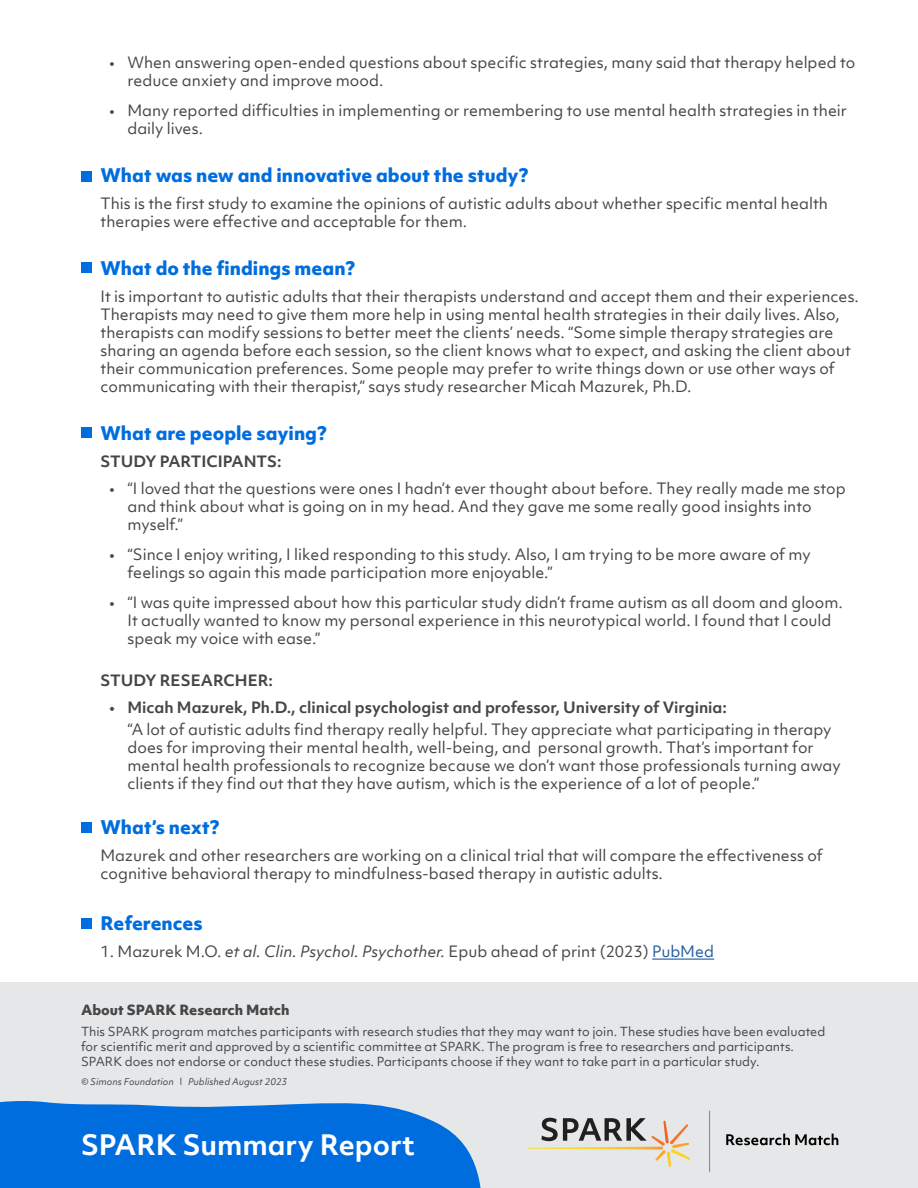
<style>
.page{position:relative;width:918px;height:1188px;background:#fff}
.page>*{position:absolute;margin:0;border:0;box-sizing:border-box;transform-origin:0 0}
.t1{font:700 27px "Objektiv Mk 2";color:#fff}
.t2{font:800 18px "Objektiv Mk 1";color:#006ddf}
.t3{font:15px/18px "Objektiv Mk 1";color:#464647}
.t4{font:700 15px "Objektiv Mk 1";color:#464647}
.t5{font:800 13.5px "Objektiv Mk 1";color:#464647}
.t6{font:12px/15px "Objektiv Mk 1";color:#464647}
.t7{font:italic 9px "Objektiv Mk 1";color:#464647}
.s1{font-style:italic}
.s2{color:#215e9e}
.s3{font-style:normal}
</style>
<div class="page">
<hr style="left:652px;top:959px;width:62px;height:1px;background:#215e9e">
<div style="left:81px;top:262px;width:11px;height:11px;background:#006ddf"></div>
<div style="left:81px;top:171px;width:11px;height:11px;background:#006ddf"></div>
<div style="left:81px;top:428px;width:11px;height:10px;background:#006ddf"></div>
<div style="left:81px;top:822px;width:11px;height:10px;background:#006ddf"></div>
<div style="left:81px;top:919px;width:11px;height:10px;background:#006ddf"></div>
<div style="left:0;top:983px;width:918px;height:205px;background:#e6e7e8"></div>
<svg style="left:528px;top:1118px;width:162px;height:49px"></svg>
<svg style="left:726px;top:1134px;width:112px;height:11px"></svg>
<hr style="left:709px;top:1111px;width:1px;height:61px;background:#808285">
<svg style="left:0;top:1101px;width:481px;height:87px;background:#1578df"></svg>
<p class="t3" style="left:128px;top:53px;width:729px;text-indent:-18px">• When answering open-ended questions about specific strategies, many said that therapy helped to reduce anxiety and improve mood.</p>
<p class="t3" style="left:128px;top:101px;width:721px;text-indent:-18px">• Many reported difficulties in implementing or remembering to use mental health strategies in their daily lives.</p>
<p class="t2" style="left:100px;top:162px;width:430px">What was new and innovative about the study?</p>
<p class="t3" style="left:100px;top:194px;width:729px">This is the first study to examine the opinions of autistic adults about whether specific mental health therapies were effective and acceptable for them.</p>
<p class="t2" style="left:100px;top:255px;width:256px">What do the findings mean?</p>
<p class="t3" style="left:100px;top:287px;width:760px">It is important to autistic adults that their therapists understand and accept them and their experiences.<br>Therapists may need to give them more help in using mental health strategies in their daily lives. Also, therapists can modify sessions to better meet the clients’ needs. “Some simple therapy strategies are sharing an agenda before each session, so the client knows what to expect, and asking the client about their communication preferences. Some people may prefer to write things down or use other ways of communicating with their therapist,” says study researcher Micah Mazurek, Ph.D.</p>
<p class="t2" style="left:100px;top:420px;width:228px">What are people saying?</p>
<p class="t4" style="left:100px;top:450px;width:183px">STUDY PARTICIPANTS:</p>
<p class="t3" style="left:128px;top:479px;width:720px;text-indent:-18px">• “I loved that the questions were ones I hadn’t ever thought about before. They really made me stop and think about what is going on in my head. And they gave me some really good insights into myself.”</p>
<p class="t3" style="left:128px;top:545px;width:685px;text-indent:-18px">• “Since I enjoy writing, I liked responding to this study. Also, I am trying to be more aware of my feelings so again this made participation more enjoyable.”</p>
<p class="t3" style="left:128px;top:593px;width:717px;text-indent:-18px">• “I was quite impressed about how this particular study didn’t frame autism as all doom and gloom.<br>It actually wanted to know my personal experience in this neurotypical world. I found that I could speak my voice with ease.”</p>
<p class="t4" style="left:100px;top:669px;width:174px">STUDY RESEARCHER:</p>
<p class="t4" style="left:110px;top:696px;width:619px">• Micah Mazurek, Ph.D., clinical psychologist and professor, University of Virginia:</p>
<p class="t3" style="left:128px;top:720px;width:715px">“A lot of autistic adults find therapy really helpful. They appreciate what participating in therapy does for improving their mental health, well-being, and personal growth. That’s important for mental health professionals to recognize because we don’t want those professionals turning away clients if they find out that they have autism, which is the experience of a lot of people.”</p>
<p class="t2" style="left:100px;top:814px;width:121px">What’s next?</p>
<p class="t3" style="left:100px;top:846px;width:724px">Mazurek and other researchers are working on a clinical trial that will compare the effectiveness of cognitive behavioral therapy to mindfulness-based therapy in autistic adults.</p>
<p class="t2" style="left:100px;top:910px;width:104px">References</p>
<p class="t3" style="left:100px;top:942px;width:615px">1. Mazurek M.O. <span class="s1">et al. Clin. Psychol. Psychother.</span> Epub ahead of print (2023) <span class="s2">PubMed</span></p>
<p class="t5" style="left:81px;top:1000px;width:210px">About SPARK Research Match</p>
<p class="t6" style="left:81px;top:1024px;width:746px">This SPARK program matches participants with research studies that they may want to join. These studies have been evaluated for scientific merit and approved by a scientific committee at SPARK. The program is free to researchers and participants.<br>SPARK does not endorse or conduct these studies. Participants choose if they want to take part in a particular study.</p>
<p class="t7" style="left:81px;top:1076px;width:208px">© Simons Foundation <span class="s3">l</span> Published August 2023</p>
<h1 class="t1" style="left:81px;top:1126px;width:335px">SPARK Summary Report</h1>
</div>
